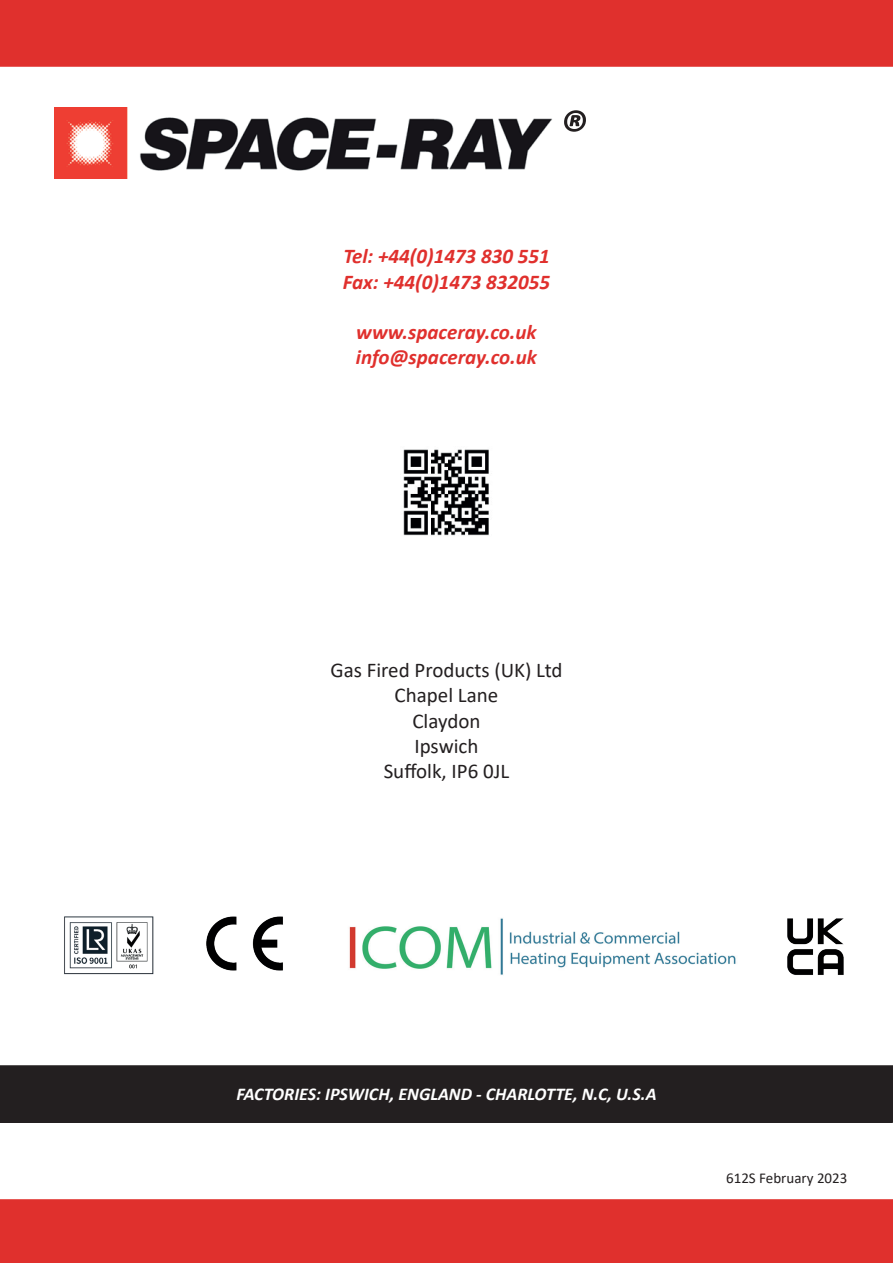
<style>
.page{position:relative;width:893px;height:1263px;background:#fff}
.page>*{position:absolute;margin:0;border:0;box-sizing:border-box;transform-origin:0 0}
.t1{font:italic 700 54px "Calibri";color:#231f20}
.t2{font:italic 700 21px/25.2px "Calibri";color:#e0302d}
.t3{font:21px/25.2px "Calibri";color:#231f20;text-align:center}
.t4{font:italic 700 18px "Calibri";color:#fff}
.t5{font:15px "Calibri";color:#231f20}
</style>
<div class="page">
<div style="left:0;top:0;width:893px;height:67px;background:#e0302d"></div>
<div style="left:0;top:1199px;width:893px;height:64px;background:#e0302d"></div>
<img style="left:206px;top:916px;width:77px;height:55px">
<img style="left:787px;top:918px;width:57px;height:57px">
<img style="left:349px;top:918px;width:387px;height:57px">
<div style="left:1px;top:1066px;width:891px;height:56px;background:#231f20"></div>
<div style="left:0;top:1065px;width:893px;height:58px;border:2px solid #231f20"></div>
<img style="left:54px;top:107px;width:498px;height:71px">
<img style="left:64px;top:916px;width:90px;height:59px">
<img style="left:403px;top:449px;width:86px;height:87px">
<h1 class="t1" style="left:558px;top:92px;width:29px">®</h1>
<p class="t2" style="left:343px;top:243px;width:209px">Tel: +44(0)1473 830 551<br>Fax: +44(0)1473 832055</p>
<p class="t2" style="left:356px;top:319px;width:183px">www.spaceray.co.uk info@spaceray.co.uk</p>
<p class="t3" style="left:330px;top:657px;width:233px">Gas Fired Products (UK) Ltd<br>Chapel Lane<br>Claydon<br>Ipswich<br>Suffolk, IP6 0JL</p>
<p class="t4" style="left:236px;top:1081px;width:422px">FACTORIES: IPSWICH, ENGLAND - CHARLOTTE, N.C, U.S.A</p>
<p class="t5" style="left:726px;top:1167px;width:123px">612S February 2023</p>
</div>
